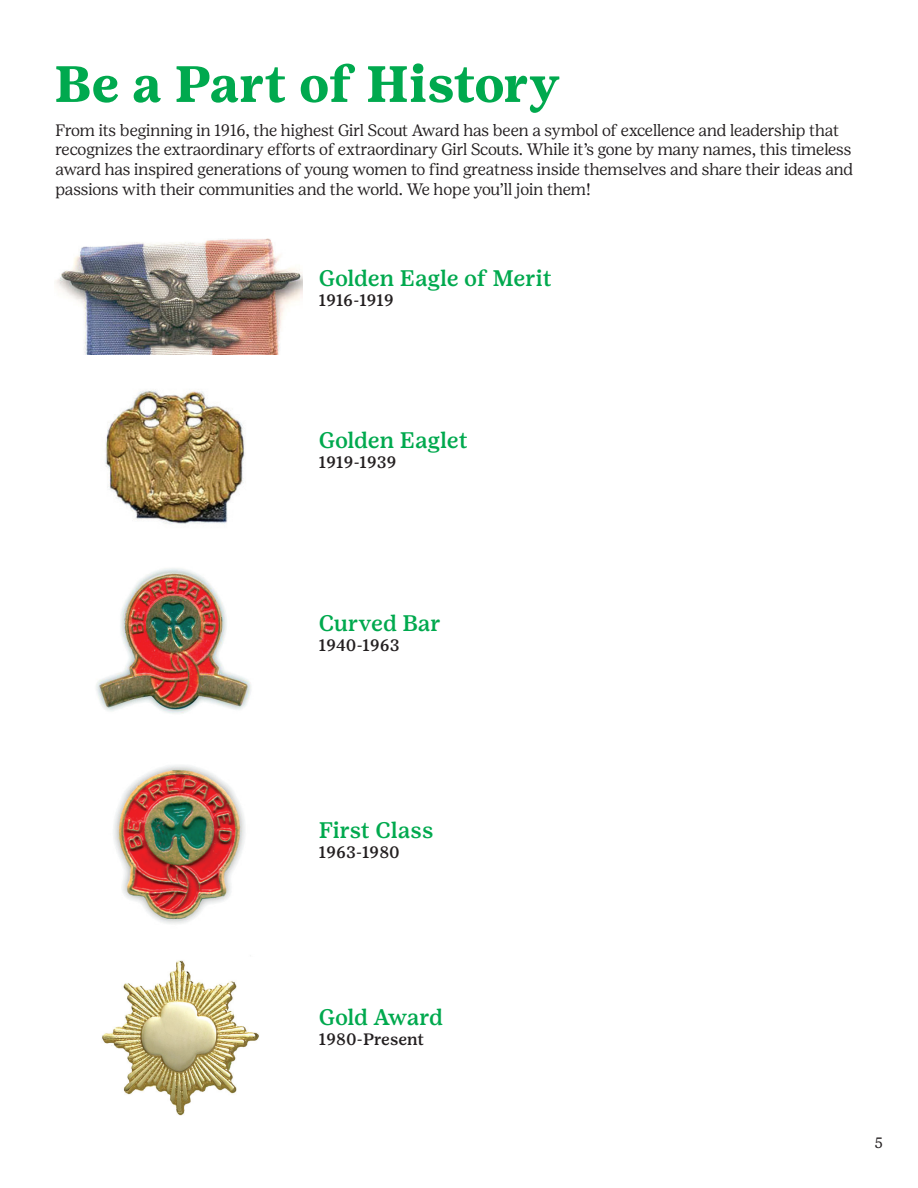
<style>
.page{position:relative;width:918px;height:1188px;background:#fff}
.page>*{position:absolute;margin:0;border:0;box-sizing:border-box;transform-origin:0 0}
.t1{font:700 51px "Girl Scout Text";color:#00a94e}
.t2{font:500 22.5px "Girl Scout Text";letter-spacing:-.01em;color:#00a94e}
.t3{font:300 16.5px/19.8px "Girl Scout Display";color:#231f20}
.t4{font:500 16.5px "Girl Scout Text";color:#231f20}
.t5{font:15px "Girl Scout Text";color:#231f20}
</style>
<div class="page">
<img style="left:55px;top:238px;width:247px;height:116px">
<img style="left:105px;top:390px;width:140px;height:134px">
<img style="left:102px;top:960px;width:157px;height:156px">
<img style="left:113px;top:765px;width:132px;height:159px">
<img style="left:96px;top:568px;width:155px;height:146px">
<h1 class="t1" style="left:54px;top:54px;width:508px">Be a Part of History</h1>
<p class="t3" style="left:55px;top:120px;width:799px">From its beginning in 1916, the highest Girl Scout Award has been a symbol of excellence and leadership that recognizes the extraordinary efforts of extraordinary Girl Scouts. While it’s gone by many names, this timeless award has inspired generations of young women to find greatness inside themselves and share their ideas and passions with their communities and the world. We hope you’ll join them!</p>
<h2 class="t2" style="left:319px;top:265px;width:235px">Golden Eagle of Merit</h2>
<p class="t4" style="left:319px;top:291px;width:77px">1916-1919</p>
<h2 class="t2" style="left:319px;top:427px;width:151px">Golden Eaglet</h2>
<p class="t4" style="left:319px;top:453px;width:79px">1919-1939</p>
<h2 class="t2" style="left:319px;top:611px;width:124px">Curved Bar</h2>
<p class="t4" style="left:319px;top:636px;width:82px">1940-1963</p>
<h2 class="t2" style="left:319px;top:817px;width:116px">First Class</h2>
<p class="t4" style="left:319px;top:843px;width:83px">1963-1980</p>
<h2 class="t2" style="left:319px;top:1004px;width:126px">Gold Award</h2>
<p class="t4" style="left:319px;top:1030px;width:107px">1980-Present</p>
<p class="t5" style="left:875px;top:1134px;width:10px">5</p>
</div>
